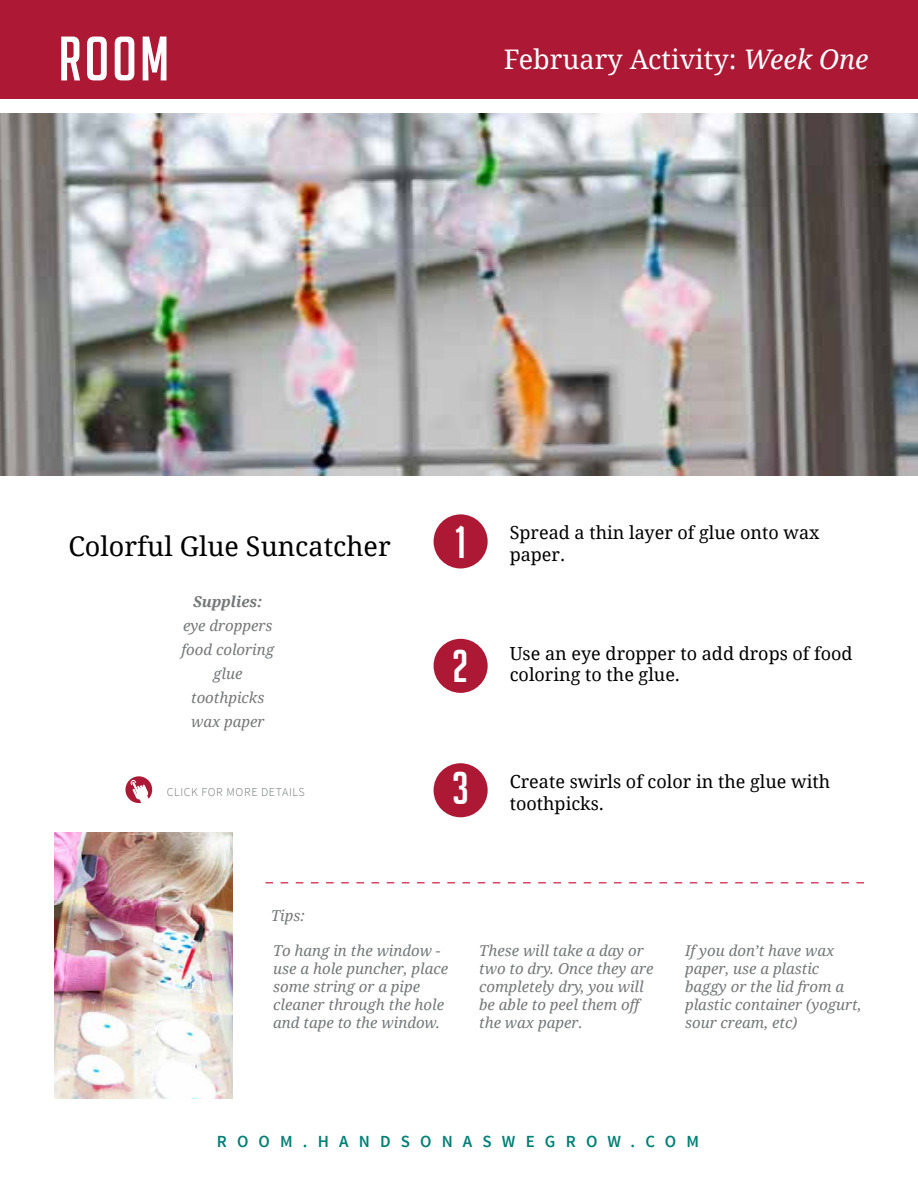
<style>
.page{position:relative;width:918px;height:1188px;background:#fff}
.page>*{position:absolute;margin:0;border:0;box-sizing:border-box;transform-origin:0 0}
.t1{font:61.2px "Big Noodle Titling";color:#fff}
.t2{font:45px "Big Noodle Titling";color:#fff}
.t3{font:27px "Droid Serif";color:#fff}
.t4{font:27px "Droid Serif";color:#000}
.t5{font:18px/21.6px "Droid Serif";color:#000}
.t6{font:600 16.95px "Source Sans Pro";letter-spacing:.6em;color:#008075}
.t7{font:italic 15px/18px "Droid Serif";color:#757779}
.t8{font:italic 700 15px "Droid Serif";color:#757779}
.t9{font:300 12px "Source Sans Pro";letter-spacing:.05em;color:#757779}
.s1{font-style:italic}
</style>
<div class="page">
<div style="left:0;top:0;width:918px;height:99px;background:#ad1835"></div>
<svg style="left:266px;top:882px;width:598px;height:2px"></svg>
<div style="left:434px;top:763px;width:54px;height:54px;background:#ad1835;border-radius:50%"></div>
<div style="left:434px;top:639px;width:54px;height:54px;background:#ad1835;border-radius:50%"></div>
<div style="left:434px;top:514px;width:54px;height:54px;background:#ad1835;border-radius:50%"></div>
<img style="left:54px;top:832px;width:179px;height:267px">
<img style="left:0;top:113px;width:918px;height:363px">
<svg style="left:125px;top:776px;width:28px;height:27px"></svg>
<h1 class="t1" style="left:58px;top:26px;width:112px">ROOM</h1>
<h3 class="t3" style="left:504px;top:44px;width:366px">February Activity: <span class="s1">Week One</span></h3>
<h3 class="t4" style="left:68px;top:531px;width:324px">Colorful Glue Suncatcher</h3>
<p class="t5" style="left:510px;top:522px;width:311px">Spread a thin layer of glue onto wax paper.</p>
<h2 class="t2" style="left:455px;top:517px;width:12px">1</h2>
<p class="t8" style="left:193px;top:593px;width:71px">Supplies:</p>
<p class="t7" style="left:182px;top:614px;width:94px;line-height:24px;text-align:center">eye droppers food coloring glue toothpicks wax paper</p>
<p class="t9" style="left:167px;top:785px;width:139px">CLICK FOR MORE DETAILS</p>
<p class="t7" style="left:271px;top:906px;width:35px">Tips:</p>
<h2 class="t2" style="left:452px;top:642px;width:18px">2</h2>
<h2 class="t2" style="left:452px;top:764px;width:18px">3</h2>
<p class="t5" style="left:510px;top:643px;width:344px">Use an eye dropper to add drops of food coloring to the glue.</p>
<p class="t5" style="left:510px;top:771px;width:322px">Create swirls of color in the glue with toothpicks.</p>
<p class="t7" style="left:273px;top:942px;width:176px">To hang in the window - use a hole puncher, place some string or a pipe cleaner through the hole and tape to the window.</p>
<p class="t7" style="left:479px;top:942px;width:176px">These will take a day or two to dry. Once they are completely dry, you will be able to peel them off the wax paper.</p>
<p class="t7" style="left:685px;top:942px;width:178px">If you don’t have wax paper, use a plastic baggy or the lid from a plastic container (yogurt, sour cream, etc)</p>
<p class="t6" style="left:217px;top:1130px;width:484px">ROOM.HANDSONASWEGROW.COM</p>
</div>
